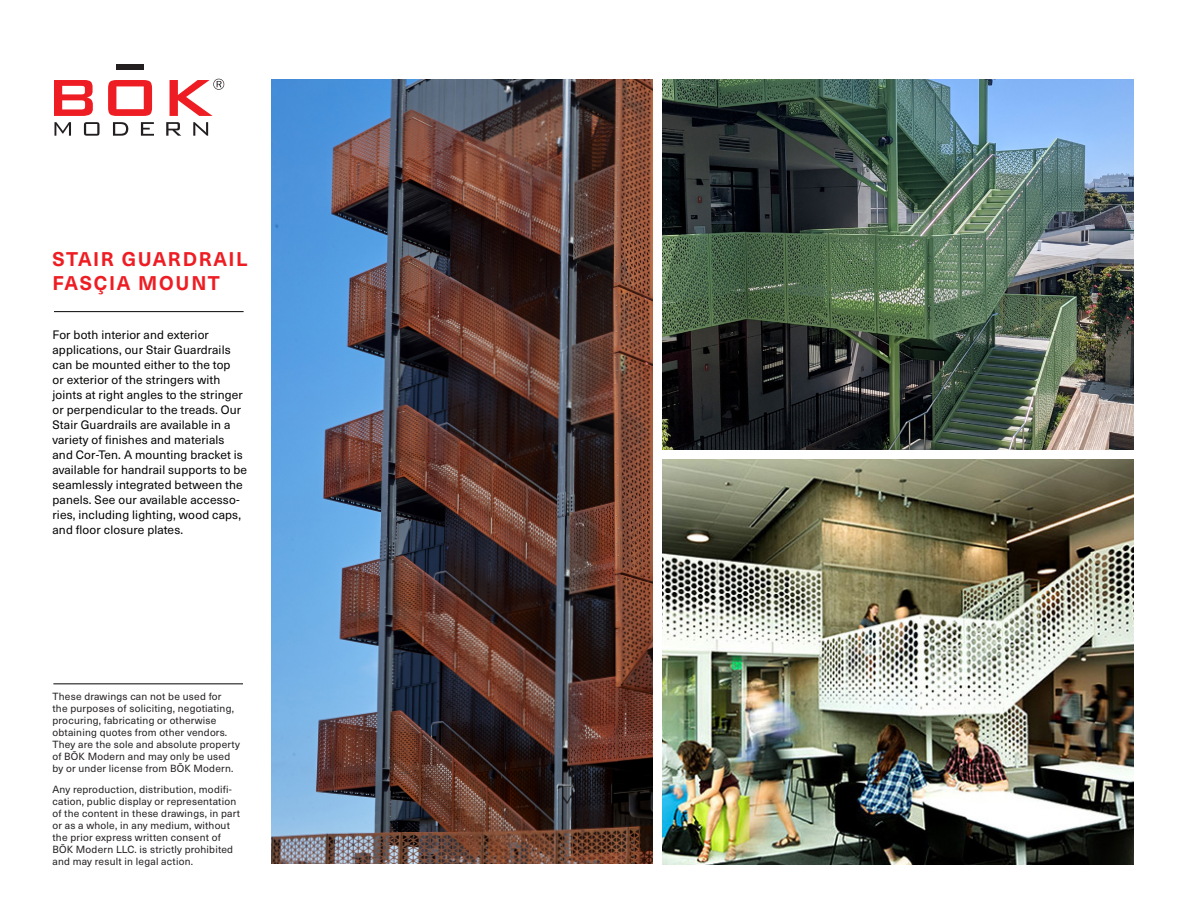
<style>
.page{position:relative;width:1188px;height:918px;background:#fff}
.page>*{position:absolute;margin:0;border:0;box-sizing:border-box;transform-origin:0 0}
.t1{font:700 19.5px/24px "Neue Haas Unica Pro";letter-spacing:.08em;color:#ee1d23}
.t2{font:12px/15px "Neue Haas Unica Pro";letter-spacing:.01em;color:#040503}
.t3{font:10.2px/12px "Neue Haas Unica Pro";letter-spacing:.02em;color:#231f20}
</style>
<div class="page">
<svg style="left:54px;top:80px;width:39px;height:36px"></svg>
<svg style="left:108px;top:80px;width:44px;height:36px"></svg>
<div style="left:116px;top:64px;width:28px;height:6px;background:#231f20"></div>
<svg style="left:54px;top:122px;width:17px;height:14px"></svg>
<svg style="left:84px;top:122px;width:16px;height:14px"></svg>
<svg style="left:113px;top:122px;width:15px;height:14px"></svg>
<svg style="left:141px;top:122px;width:13px;height:14px"></svg>
<svg style="left:166px;top:122px;width:15px;height:14px"></svg>
<svg style="left:193px;top:122px;width:15px;height:14px"></svg>
<svg style="left:170px;top:79px;width:54px;height:37px"></svg>
<img style="left:272px;top:79px;width:381px;height:785px">
<img style="left:662px;top:79px;width:472px;height:371px">
<img style="left:662px;top:459px;width:472px;height:406px">
<hr style="left:53px;top:683px;width:190px;height:1px;background:#040503">
<hr style="left:54px;top:311px;width:190px;height:1px;background:#040503">
<p class="t1" style="left:52px;top:248px;width:197px">STAIR GUARDRAIL<br>FASÇIA MOUNT</p>
<p class="t2" style="left:52px;top:328px;width:196px">For both interior and exterior applications, our Stair Guardrails can be mounted either to the top<br>or exterior of the stringers with joints at right angles to the stringer or perpendicular to the treads. Our Stair Guardrails are available in a variety of finishes and materials and Cor-Ten. A mounting bracket is available for handrail supports to be seamlessly integrated between the panels. See our available accesso&shy;ries, including lighting, wood caps, and floor closure plates.</p>
<p class="t3" style="left:52px;top:691px;width:189px">These drawings can not be used for<br>the purposes of soliciting, negotiating, procuring, fabricating or otherwise obtaining quotes from other vendors.<br>They are the sole and absolute property of BŌK Modern and may only be used by or under license from BŌK Modern.</p>
<p class="t3" style="left:52px;top:784px;width:189px">Any reproduction, distribution, modifi&shy;cation, public display or representation of the content in these drawings, in part or as a whole, in any medium, without the prior express written consent of BŌK Modern LLC. is strictly prohibited and may result in legal action.</p>
</div>
